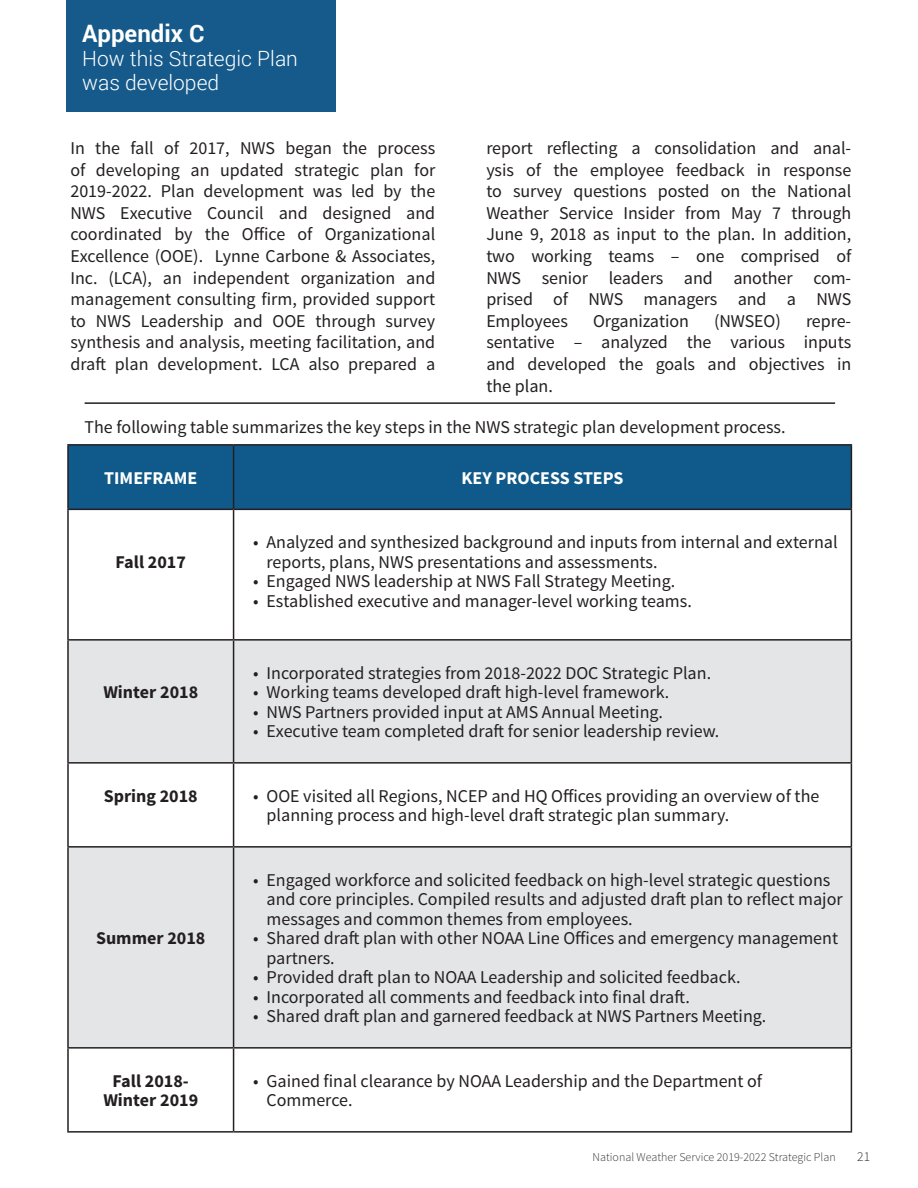
<style>
.page{position:relative;width:918px;height:1188px;background:#fff}
.page>*{position:absolute;margin:0;border:0;box-sizing:border-box;transform-origin:0 0}
.t1{font:700 24px "Roboto";color:#fff}
.t2{font:300 21px "Roboto";color:#fff}
.t3{font:18px/21.6px "Source Sans Pro";color:#231f20}
.t4{font:700 18px "Source Sans Pro";color:#231f20}
.t5{font:700 18px "Source Sans Pro";color:#fff}
.table_first_row{font:300 13.5px "Source Sans Pro";color:#262727}
.table_first_row-2{font:300 12px "Source Sans Pro";color:#353434}
</style>
<div class="page">
<div style="left:66px;top:0;width:270px;height:112px;background:#155a8a"></div>
<div style="left:69px;top:446px;width:782px;height:63px;background:#0f5a8a"></div>
<svg style="left:69px;top:641px;width:782px;height:406px;fill:#e4e5e7"></svg>
<hr style="left:67px;top:444px;width:167px;height:2px;background:#231f20">
<hr style="left:67px;top:446px;width:2px;height:63px;background:#231f20">
<hr style="left:234px;top:444px;width:618px;height:2px;background:#231f20">
<hr style="left:233px;top:446px;width:1px;height:63px;background:#231f20">
<hr style="left:851px;top:446px;width:1px;height:63px;background:#231f20">
<hr style="left:67px;top:509px;width:167px;height:1px;background:#231f20">
<hr style="left:67px;top:510px;width:2px;height:129px;background:#231f20">
<hr style="left:234px;top:509px;width:618px;height:1px;background:#231f20">
<hr style="left:67px;top:639px;width:167px;height:2px;background:#231f20">
<hr style="left:67px;top:641px;width:2px;height:121px;background:#231f20">
<hr style="left:234px;top:639px;width:618px;height:2px;background:#231f20">
<hr style="left:67px;top:762px;width:167px;height:2px;background:#231f20">
<hr style="left:67px;top:764px;width:2px;height:82px;background:#231f20">
<hr style="left:234px;top:762px;width:618px;height:2px;background:#231f20">
<hr style="left:67px;top:846px;width:167px;height:2px;background:#231f20">
<hr style="left:67px;top:848px;width:2px;height:199px;background:#231f20">
<hr style="left:234px;top:846px;width:618px;height:2px;background:#231f20">
<hr style="left:67px;top:1047px;width:167px;height:2px;background:#231f20">
<hr style="left:67px;top:1049px;width:2px;height:82px;background:#231f20">
<hr style="left:234px;top:1047px;width:618px;height:2px;background:#231f20">
<hr style="left:67px;top:1131px;width:167px;height:2px;background:#231f20">
<hr style="left:233px;top:510px;width:1px;height:129px;background:#231f20">
<hr style="left:851px;top:510px;width:1px;height:129px;background:#231f20">
<hr style="left:233px;top:641px;width:1px;height:121px;background:#231f20">
<hr style="left:851px;top:641px;width:1px;height:121px;background:#231f20">
<hr style="left:233px;top:764px;width:1px;height:82px;background:#231f20">
<hr style="left:851px;top:764px;width:1px;height:82px;background:#231f20">
<hr style="left:233px;top:848px;width:1px;height:199px;background:#231f20">
<hr style="left:851px;top:848px;width:1px;height:199px;background:#231f20">
<hr style="left:233px;top:1049px;width:1px;height:82px;background:#231f20">
<hr style="left:851px;top:1049px;width:1px;height:82px;background:#231f20">
<hr style="left:234px;top:1131px;width:618px;height:2px;background:#231f20">
<hr style="left:85px;top:402px;width:750px;height:2px;background:#231f20">
<p class="t1" style="left:82px;top:16px;width:124px">Appendix C</p>
<p class="t2" style="left:82px;top:44px;width:217px">How this Strategic Plan</p>
<p class="t2" style="left:82px;top:68px;width:138px">was developed</p>
<p class="t3" style="left:70px;top:137px;width:366px;text-align:justify">In the fall of 2017, NWS began the process of developing an updated strategic plan for 2019-2022. Plan development was led by the NWS Executive Council and designed and coordinated by the Office of Organizational Excellence (OOE). Lynne Carbone &amp; Associates, Inc. (LCA), an independent organization and management consulting firm, provided support to NWS Leadership and OOE through survey synthesis and analysis, meeting facilitation, and draft plan development. LCA also prepared a</p>
<p class="t3" style="left:486px;top:137px;width:366px;text-align:justify">report reflecting a consolidation and anal&shy;ysis of the employee feedback in response to survey questions posted on the National Weather Service Insider from May 7 through June 9, 2018 as input to the plan. In addition, two working teams – one comprised of NWS senior leaders and another com&shy;prised of NWS managers and a NWS Employees</p>
<p class="t3" style="left:593px;top:310px;width:97px">Organization</p>
<p class="t3" style="left:714px;top:310px;width:68px">(NWSEO)</p>
<p class="t3" style="left:486px;top:310px;width:366px;text-align:justify;text-indent:320px">repre&shy;sentative – analyzed the various inputs and developed the goals and objectives in the plan.</p>
<p class="t3" style="left:85px;top:417px;width:702px">The following table summarizes the key steps in the NWS strategic plan development process.</p>
<p class="t5" style="left:104px;top:466px;width:95px">TIMEFRAME</p>
<p class="t5" style="left:461px;top:466px;width:164px">KEY PROCESS STEPS</p>
<p class="t4" style="left:116px;top:550px;width:72px">Fall 2017</p>
<p class="t4" style="left:103px;top:681px;width:96px">Winter 2018</p>
<p class="t3" style="left:267px;top:533px;width:573px;line-height:19.5px;text-indent:-14px">• Analyzed and synthesized background and inputs from internal and external reports, plans, NWS presentations and assessments.</p>
<p class="t3" style="left:253px;top:571px;width:424px">• Engaged NWS leadership at NWS Fall Strategy Meeting.</p>
<p class="t3" style="left:253px;top:590px;width:440px">• Established executive and manager-level working teams.</p>
<p class="t3" style="left:253px;top:662px;width:460px">• Incorporated strategies from 2018-2022 DOC Strategic Plan.</p>
<p class="t3" style="left:253px;top:682px;width:418px">• Working teams developed draft high-level framework.</p>
<p class="t3" style="left:253px;top:701px;width:412px">• NWS Partners provided input at AMS Annual Meeting.</p>
<p class="t3" style="left:253px;top:721px;width:468px">• Executive team completed draft for senior leadership review.</p>
<p class="t4" style="left:104px;top:784px;width:96px">Spring 2018</p>
<p class="t3" style="left:267px;top:786px;width:554px;line-height:19.5px;text-indent:-14px">• OOE visited all Regions, NCEP and HQ Offices providing an overview of the planning process and high-level draft strategic plan summary.</p>
<p class="t4" style="left:96px;top:927px;width:111px">Summer 2018</p>
<p class="t4" style="left:113px;top:1069px;width:78px">Fall 2018-</p>
<p class="t4" style="left:103px;top:1089px;width:96px">Winter 2019</p>
<p class="t3" style="left:267px;top:870px;width:578px;line-height:19.5px;text-indent:-14px">• Engaged workforce and solicited feedback on high-level strategic questions and core principles. Compiled results and adjusted draft plan to reflect major messages and common themes from employees.</p>
<p class="t3" style="left:267px;top:929px;width:573px;line-height:19.5px;text-indent:-14px">• Shared draft plan with other NOAA Line Offices and emergency management partners.</p>
<p class="t3" style="left:253px;top:967px;width:489px">• Provided draft plan to NOAA Leadership and solicited feedback.</p>
<p class="t3" style="left:253px;top:986px;width:438px">• Incorporated all comments and feedback into final draft.</p>
<p class="t3" style="left:253px;top:1006px;width:515px">• Shared draft plan and garnered feedback at NWS Partners Meeting.</p>
<p class="t3" style="left:267px;top:1071px;width:497px;line-height:19.5px;text-indent:-14px">• Gained final clearance by NOAA Leadership and the Department of<br>Commerce.</p>
<p class="table_first_row-2" style="left:593px;top:1150px;width:245px">National Weather Service 2019-2022 Strategic Plan</p>
<p class="table_first_row" style="left:857px;top:1148px;width:14px">21</p>
</div>
